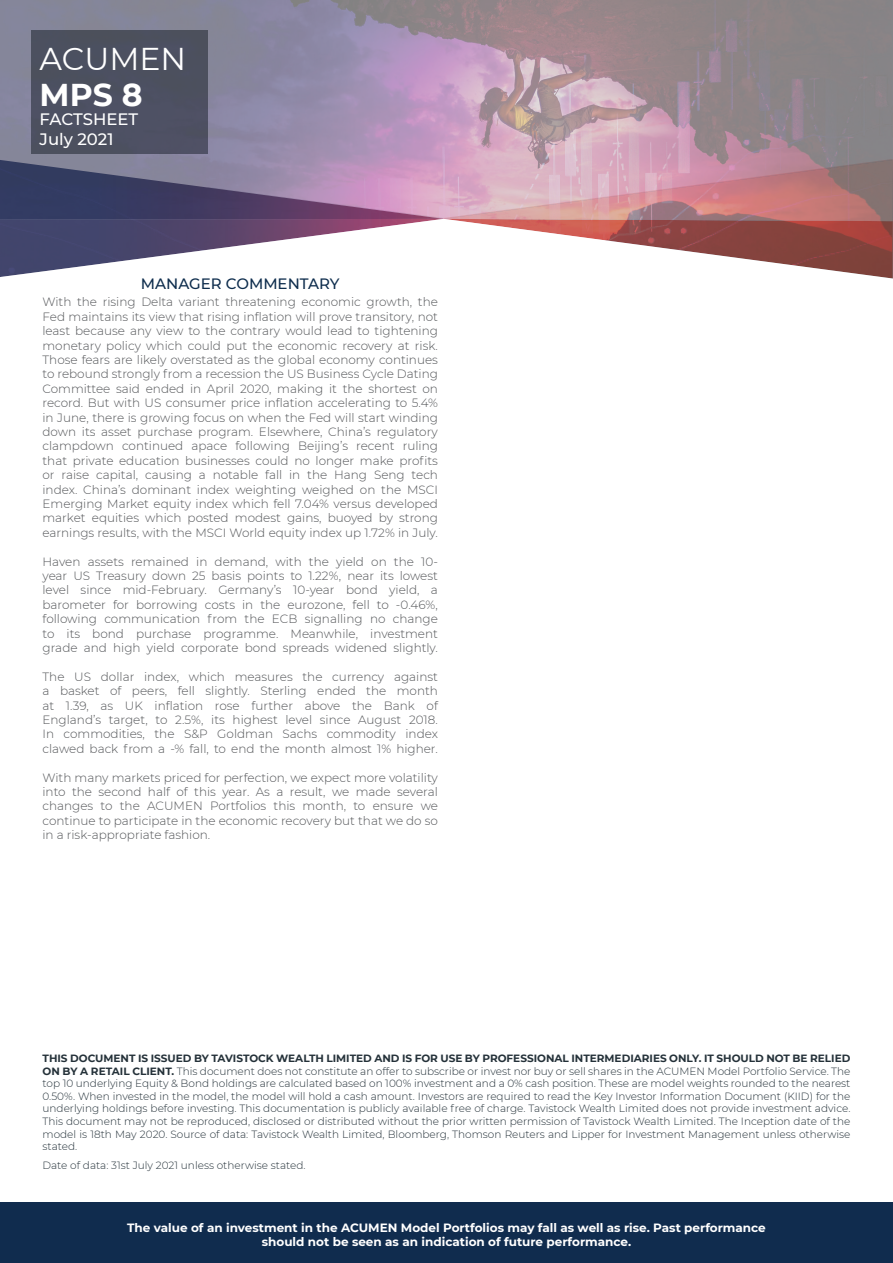
<style>
.page{position:relative;width:893px;height:1263px;background:#fff}
.page>*{position:absolute;margin:0;border:0;box-sizing:border-box;transform-origin:0 0}
.t1{font:31.5px "Montserrat";color:#fff}
.t2{font:700 31.5px "Montserrat";color:#fff}
.t3{font:500 16.5px/19.8px "Montserrat";color:#fff}
.t4{font:500 15px "Montserrat";color:#0e2d4d}
.t5{font:300 12px/14.4px "Montserrat";color:#525457;text-align:justify}
.t6{font:700 12px/14.4px "Montserrat";color:#fff;text-align:center}
.t7{font:300 10.5px/12.6px "Montserrat";color:#243139;text-align:justify}
.s1{font-weight:700}
</style>
<div class="page">
<div style="left:0;top:1203px;width:893px;height:60px;background:#102c4e"></div>
<img style="left:0;top:0;width:893px;height:160px">
<svg style="left:0;top:160px;width:893px;height:59px;background:#a07d94"></svg>
<svg style="left:0;top:219px;width:893px;height:60px"></svg>
<div style="left:31px;top:31px;width:176px;height:123px;background:#4c5060"></div>
<h1 class="t1" style="left:40px;top:37px;width:148px">ACUMEN</h1>
<h1 class="t2" style="left:40px;top:72px;width:104px">MPS 8</h1>
<h2 class="t3" style="left:40px;top:109px;width:100px">FACTSHEET<br>July 2021</h2>
<p class="t4" style="left:141px;top:273px;width:200px">MANAGER COMMENTARY</p>
<p class="t5" style="left:43px;top:294px;width:397px">With the rising Delta variant threatening economic growth, the Fed maintains its view that rising inflation will prove transitory, not least because any view to the contrary would lead to tightening monetary policy which could put the economic recovery at risk.<br>Those fears are likely overstated as the global economy continues to rebound strongly from a recession the US Business Cycle Dating Committee said ended in April 2020, making it the shortest on record. But with US consumer price inflation accelerating to 5.4% in June, there is growing focus on when the Fed will start winding down its asset purchase program. Elsewhere, China’s regulatory clampdown continued apace following Beijing’s recent ruling that private education businesses could no longer make profits or raise capital, causing a notable fall in the Hang Seng tech index. China’s dominant index weighting weighed on the MSCI Emerging Market equity index which fell 7.04% versus developed market equities which posted modest gains, buoyed by strong earnings results, with the MSCI World equity index up 1.72% in July.</p>
<p class="t5" style="left:43px;top:554px;width:397px">Haven assets remained in demand, with the yield on the 10- year US Treasury down 25 basis points to 1.22%, near its lowest level since mid-February. Germany’s 10-year bond yield, a barometer for borrowing costs in the eurozone, fell to -0.46%, following communication from the ECB signalling no change to its bond purchase programme. Meanwhile, investment grade and high yield corporate bond spreads widened slightly.</p>
<p class="t5" style="left:43px;top:669px;width:397px">The US dollar index, which measures the currency against a basket of peers, fell slightly. Sterling ended the month at 1.39, as UK inflation rose further above the Bank of England’s target, to 2.5%, its highest level since August 2018.<br>In commodities, the S&amp;P Goldman Sachs commodity index clawed back from a -% fall, to end the month almost 1% higher.</p>
<p class="t5" style="left:43px;top:770px;width:397px">With many markets priced for perfection, we expect more volatility into the second half of this year. As a result, we made several changes to the ACUMEN Portfolios this month, to ensure we continue to participate in the economic recovery but that we do so in a risk-appropriate fashion.</p>
<p class="t7" style="left:43px;top:1051px;width:809px"><span class="s1">THIS DOCUMENT IS ISSUED BY TAVISTOCK WEALTH LIMITED AND IS FOR USE BY PROFESSIONAL INTERMEDIARIES ONLY. IT SHOULD NOT BE RELIED ON BY A RETAIL CLIENT.</span> This document does not constitute an offer to subscribe or invest nor buy or sell shares in the ACUMEN Model Portfolio Service. The top 10 underlying Equity &amp; Bond holdings are calculated based on 100% investment and a 0% cash position. These are model weights rounded to the nearest 0.50%. When invested in the model, the model will hold a cash amount. Investors are required to read the Key Investor Information Document (KIID) for the underlying holdings before investing. This documentation is publicly available free of charge. Tavistock Wealth Limited does not provide investment advice.<br>This document may not be reproduced, disclosed or distributed without the prior written permission of Tavistock Wealth Limited. The Inception date of the model is 18th May 2020. Source of data: Tavistock Wealth Limited, Bloomberg, Thomson Reuters and Lipper for Investment Management unless otherwise stated.</p>
<p class="t7" style="left:43px;top:1159px;width:265px">Date of data: 31st July 2021 unless otherwise stated.</p>
<p class="t6" style="left:127px;top:1219px;width:640px">The value of an investment in the ACUMEN Model Portfolios may fall as well as rise. Past performance should not be seen as an indication of future performance.</p>
</div>
